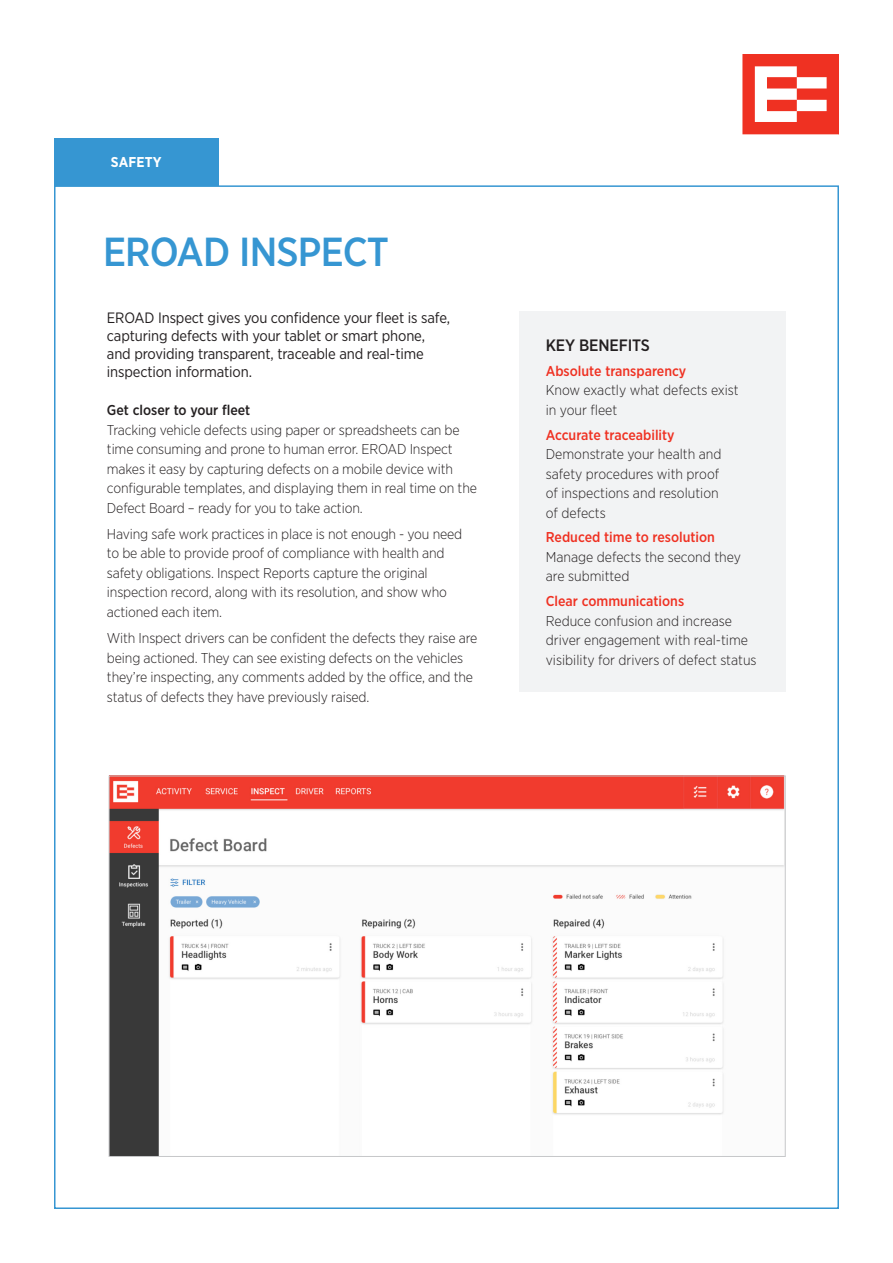
<style>
.page{position:relative;width:893px;height:1263px;background:#fff}
.page>*{position:absolute;margin:0;border:0;box-sizing:border-box;transform-origin:0 0}
.Yellow_page_title{font:500 40.5px "Gotham Narrow";letter-spacing:-.02em;color:#3696d2}
.Key_Features_Benefit{font:500 16.5px "Gotham Narrow";letter-spacing:-.01em;color:#231f20}
.Intro_paragraph{font:15px/18px "Gotham Narrow";letter-spacing:-.01em;color:#231f20}
.Black_body_copy{font:300 14.25px/19.5px "Gotham Narrow";letter-spacing:-.01em;color:#231f20}
.Body_copy_heading{font:500 14.25px "Gotham Narrow";color:#231f20}
.t1{font:700 14.25px "Gotham Narrow";letter-spacing:.01em;color:#fff}
.s1{font-weight:500;color:#ef3122}
</style>
<div class="page">
<svg style="left:742px;top:54px;width:97px;height:80px"></svg>
<div style="left:54px;top:138px;width:164px;height:47px;background:#3696d2"></div>
<div style="left:519px;top:311px;width:266px;height:381px;background:#f2f3f4"></div>
<img style="left:111px;top:778px;width:672px;height:377px">
<p class="t1" style="left:111px;top:153px;width:52px">SAFETY</p>
<p class="Yellow_page_title" style="left:103px;top:227px;width:288px">EROAD INSPECT</p>
<p class="Intro_paragraph" style="left:107px;top:308px;width:345px">EROAD Inspect gives you confidence your fleet is safe, capturing defects with your tablet or smart phone, and providing transparent, traceable and real-time inspection information.</p>
<p class="Body_copy_heading" style="left:107px;top:401px;width:145px">Get closer to your fleet</p>
<p class="Black_body_copy" style="left:107px;top:419px;width:372px">Tracking vehicle defects using paper or spreadsheets can be time consuming and prone to human error. EROAD Inspect makes it easy by capturing defects on a mobile device with configurable templates, and displaying them in real time on the Defect Board – ready for you to take action.</p>
<p class="Black_body_copy" style="left:107px;top:524px;width:357px">Having safe work practices in place is not enough - you need to be able to provide proof of compliance with health and safety obligations. Inspect Reports capture the original inspection record, along with its resolution, and show who actioned each item.</p>
<p class="Black_body_copy" style="left:107px;top:628px;width:372px">With Inspect drivers can be confident the defects they raise are being actioned. They can see existing defects on the vehicles they’re inspecting, any comments added by the office, and the status of defects they have previously raised.</p>
<p class="Key_Features_Benefit" style="left:546px;top:335px;width:106px">KEY BENEFITS</p>
<p class="Black_body_copy" style="left:546px;top:361px;width:194px"><span class="s1">Absolute transparency<br></span>Know exactly what defects exist in your fleet</p>
<p class="Black_body_copy" style="left:546px;top:424px;width:177px"><span class="s1">Accurate traceability<br></span>Demonstrate your health and safety procedures with proof of inspections and resolution of defects</p>
<p class="Black_body_copy" style="left:546px;top:527px;width:197px"><span class="s1">Reduced time to resolution<br></span>Manage defects the second they are submitted</p>
<p class="Black_body_copy" style="left:546px;top:591px;width:212px"><span class="s1">Clear communications<br></span>Reduce confusion and increase driver engagement with real-time visibility for drivers of defect status</p>
</div>
